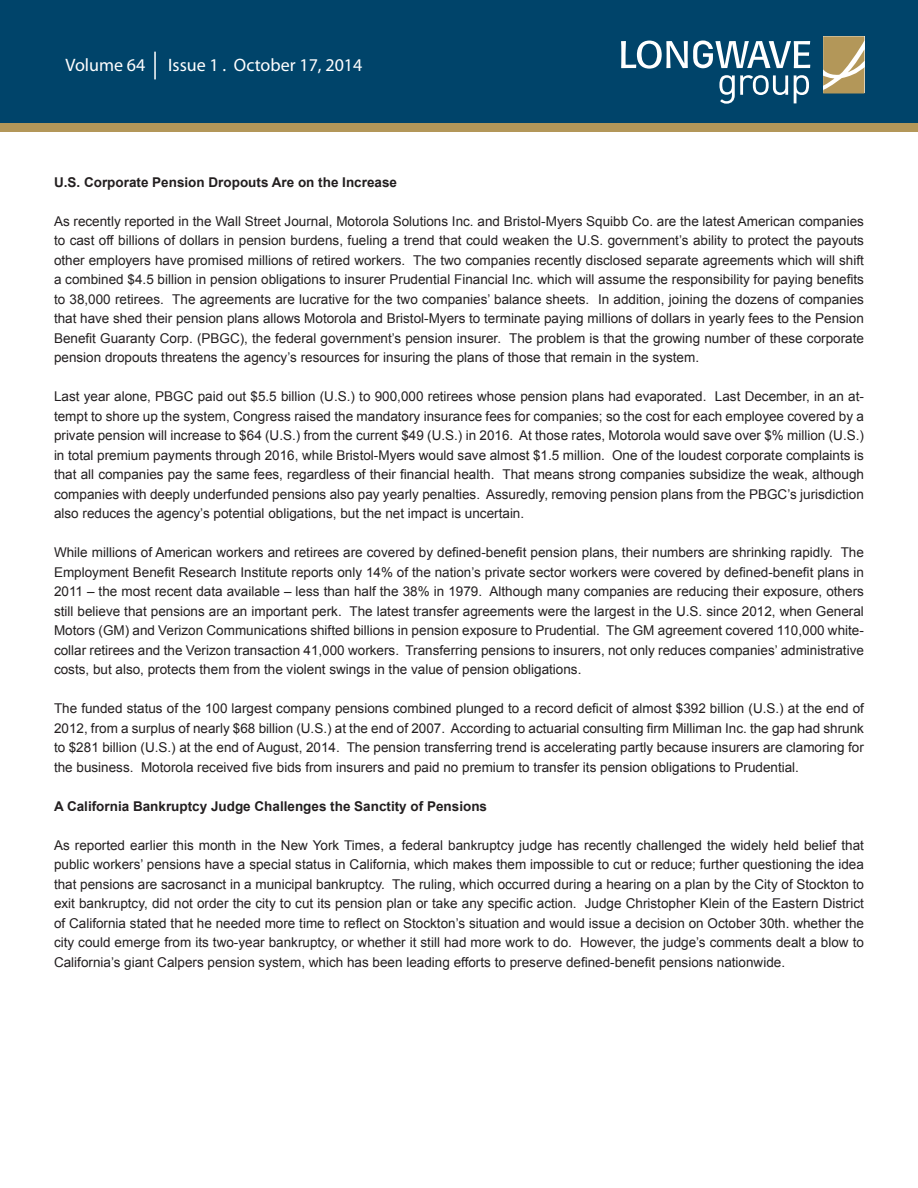
<style>
.page{position:relative;width:918px;height:1188px;background:#fff}
.page>*{position:absolute;margin:0;border:0;box-sizing:border-box;transform-origin:0 0}
.t1{font:18px "Myriad Pro";color:#fff}
.t2{font:13.5px/19.5px "Arial";color:#231f20;text-align:justify}
.t3{font:700 13.5px "Arial";color:#231f20}
</style>
<div class="page">
<div style="left:0;top:122px;width:918px;height:10px;background:#b39759"></div>
<div style="left:0;top:0;width:918px;height:123px;background:#00446a"></div>
<hr style="left:154px;top:52px;width:2px;height:27px;background:#fff">
<svg style="left:621px;top:40px;width:189px;height:29px"></svg>
<svg style="left:719px;top:75px;width:69px;height:29px"></svg>
<svg style="left:794px;top:75px;width:15px;height:28px"></svg>
<svg style="left:823px;top:36px;width:41px;height:58px;background:#bfa977"></svg>
<p class="t1" style="left:66px;top:54px;width:81px">Volume 64</p>
<p class="t1" style="left:168px;top:54px;width:196px">Issue 1 . October 17, 2014</p>
<p class="t3" style="left:54px;top:173px;width:345px">U.S. Corporate Pension Dropouts Are on the Increase</p>
<p class="t2" style="left:54px;top:211px;width:812px">As recently reported in the Wall Street Journal, Motorola Solutions Inc. and Bristol-Myers Squibb Co. are the latest American companies to cast off billions of dollars in pension burdens, fueling a trend that could weaken the U.S. government’s ability to protect the payouts other employers have promised millions of retired workers. The two companies recently disclosed separate agreements which will shift a combined $4.5 billion in pension obligations to insurer Prudential Financial Inc. which will assume the responsibility for paying benefits to 38,000 retirees. The agreements are lucrative for the two companies’ balance sheets. In addition, joining the dozens of companies that have shed their pension plans allows Motorola and Bristol-Myers to terminate paying millions of dollars in yearly fees to the Pension Benefit Guaranty Corp. (PBGC), the federal government’s pension insurer. The problem is that the growing number of these corporate pension dropouts threatens the agency’s resources for insuring the plans of those that remain in the system.</p>
<p class="t2" style="left:54px;top:387px;width:812px">Last year alone, PBGC paid out $5.5 billion (U.S.) to 900,000 retirees whose pension plans had evaporated. Last December, in an at&shy;tempt to shore up the system, Congress raised the mandatory insurance fees for companies; so the cost for each employee covered by a private pension will increase to $64 (U.S.) from the current $49 (U.S.) in 2016. At those rates, Motorola would save over $% million (U.S.) in total premium payments through 2016, while Bristol-Myers would save almost $1.5 million. One of the loudest corporate complaints is that all companies pay the same fees, regardless of their financial health. That means strong companies subsidize the weak, although companies with deeply underfunded pensions also pay yearly penalties. Assuredly, removing pension plans from the PBGC’s jurisdiction also reduces the agency’s potential obligations, but the net impact is uncertain.</p>
<p class="t2" style="left:54px;top:543px;width:811px">While millions of American workers and retirees are covered by defined-benefit pension plans, their numbers are shrinking rapidly. The Employment Benefit Research Institute reports only 14% of the nation’s private sector workers were covered by defined-benefit plans in 2011 – the most recent data available – less than half the 38% in 1979. Although many companies are reducing their exposure, others still believe that pensions are an important perk. The latest transfer agreements were the largest in the U.S. since 2012, when General Motors (GM) and Verizon Communications shifted billions in pension exposure to Prudential. The GM agreement covered 110,000 white&shy;collar retirees and the Verizon transaction 41,000 workers. Transferring pensions to insurers, not only reduces companies’ administrative costs, but also, protects them from the violent swings in the value of pension obligations.</p>
<p class="t2" style="left:54px;top:699px;width:811px">The funded status of the 100 largest company pensions combined plunged to a record deficit of almost $392 billion (U.S.) at the end of 2012, from a surplus of nearly $68 billion (U.S.) at the end of 2007. According to actuarial consulting firm Milliman Inc. the gap had shrunk to $281 billion (U.S.) at the end of August, 2014. The pension transferring trend is accelerating partly because insurers are clamoring for the business. Motorola received five bids from insurers and paid no premium to transfer its pension obligations to Prudential.</p>
<p class="t3" style="left:54px;top:797px;width:435px">A California Bankruptcy Judge Challenges the Sanctity of Pensions</p>
<p class="t2" style="left:54px;top:835px;width:812px">As reported earlier this month in the New York Times, a federal bankruptcy judge has recently challenged the widely held belief that public workers’ pensions have a special status in California, which makes them impossible to cut or reduce; further questioning the idea that pensions are sacrosanct in a municipal bankruptcy. The ruling, which occurred during a hearing on a plan by the City of Stockton to exit bankruptcy, did not order the city to cut its pension plan or take any specific action. Judge Christopher Klein of the Eastern District of California stated that he needed more time to reflect on Stockton’s situation and would issue a decision on October 30th. whether the city could emerge from its two-year bankruptcy, or whether it still had more work to do. However, the judge’s comments dealt a blow to California’s giant Calpers pension system, which has been leading efforts to preserve defined-benefit pensions nationwide.</p>
</div>
